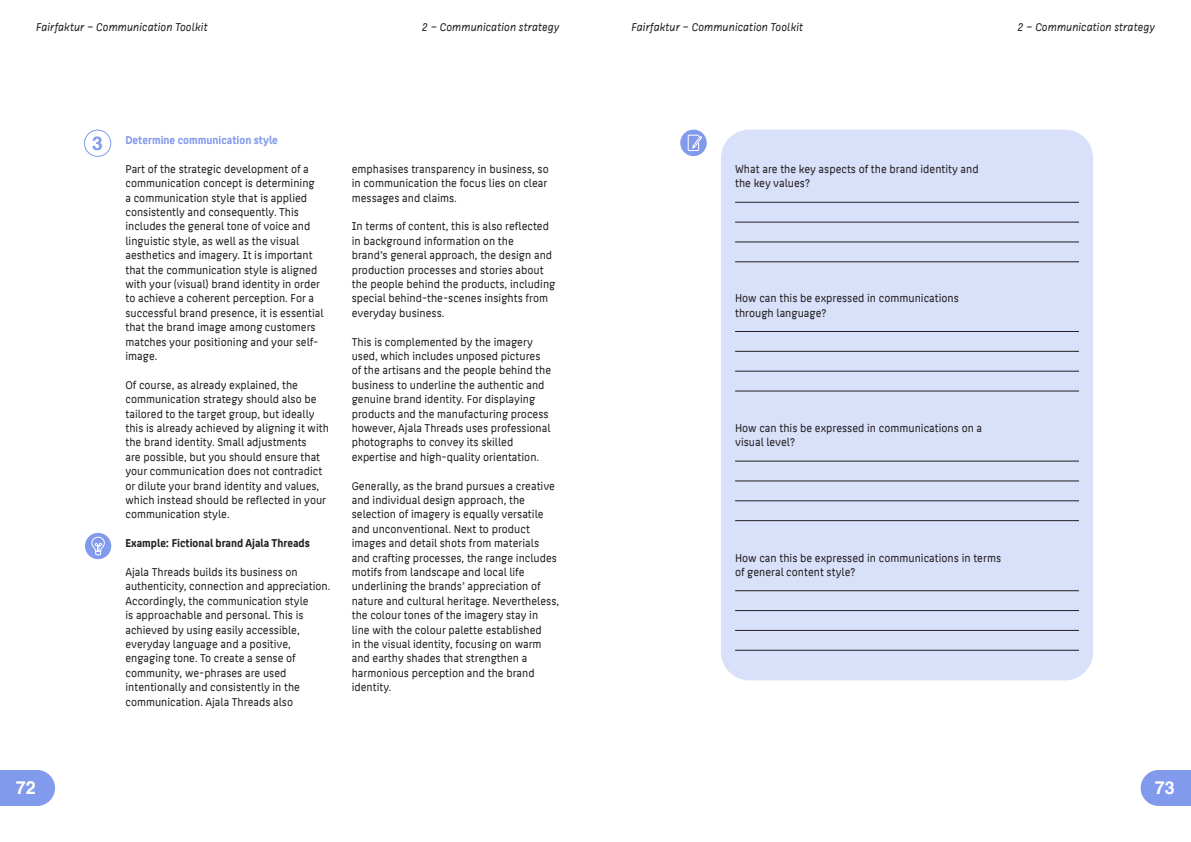
<style>
.page{position:relative;width:1191px;height:842px;background:#fff}
.page>*{position:absolute;margin:0;border:0;box-sizing:border-box;transform-origin:0 0}
.t1{font:700 19.2px "Helvetica";color:#819aeb}
.t2{font:700 18px "Helvetica";color:#fff}
.Fließtext{font:12px/14.4px "HTW Berlin Office";color:#231f20}
.t3{font:italic 12px "HTW Berlin Office";color:#231f20}
.Fließtext-2{font:700 12px "HTW Berlin Office";color:#231f20}
.Fließtext-3{font:700 12px "HTW Berlin Office";color:#819aeb}
</style>
<div class="page">
<svg style="left:1140px;top:770px;width:51px;height:36px;background:#8ca3ec"></svg>
<svg style="left:0;top:770px;width:55px;height:36px;background:#89a1ec"></svg>
<div style="left:721px;top:130px;width:372px;height:550px;background:#d9e0f9;border-radius:28px"></div>
<div style="left:84px;top:130px;width:27px;height:27px;border:1px solid #819aeb;border-radius:50%"></div>
<div style="left:85px;top:533px;width:26px;height:26px;background:#819aeb;border-radius:50%"></div>
<svg style="left:91px;top:536px;width:14px;height:20px"></svg>
<hr style="left:735px;top:481px;width:344px;height:1px;background:#231f20">
<hr style="left:735px;top:500px;width:344px;height:1px;background:#231f20">
<hr style="left:735px;top:520px;width:344px;height:1px;background:#231f20">
<div style="left:680px;top:130px;width:27px;height:26px;background:#819aeb;border-radius:50%"></div>
<svg style="left:687px;top:134px;width:15px;height:23px"></svg>
<hr style="left:735px;top:461px;width:344px;height:1px;background:#231f20">
<hr style="left:735px;top:610px;width:344px;height:1px;background:#231f20">
<hr style="left:735px;top:630px;width:344px;height:1px;background:#231f20">
<hr style="left:735px;top:590px;width:344px;height:1px;background:#231f20">
<hr style="left:735px;top:650px;width:344px;height:1px;background:#231f20">
<hr style="left:735px;top:351px;width:344px;height:1px;background:#231f20">
<hr style="left:735px;top:371px;width:344px;height:1px;background:#231f20">
<hr style="left:735px;top:391px;width:344px;height:1px;background:#231f20">
<hr style="left:735px;top:331px;width:344px;height:1px;background:#231f20">
<hr style="left:735px;top:222px;width:344px;height:1px;background:#231f20">
<hr style="left:735px;top:242px;width:344px;height:1px;background:#231f20">
<hr style="left:735px;top:262px;width:344px;height:1px;background:#231f20">
<hr style="left:735px;top:202px;width:344px;height:1px;background:#231f20">
<p class="t3" style="left:36px;top:20px;width:173px">Fairfaktur – Communication Toolkit</p>
<p class="t3" style="left:631px;top:20px;width:173px">Fairfaktur – Communication Toolkit</p>
<p class="t3" style="left:422px;top:20px;width:139px">2 – Communication strategy</p>
<p class="t3" style="left:1017px;top:20px;width:139px">2 – Communication strategy</p>
<p class="t1" style="left:92px;top:131px;width:12px">3</p>
<p class="Fließtext-3" style="left:125px;top:133px;width:154px">Determine communication style</p>
<p class="Fließtext" style="left:125px;top:162px;width:200px">Part of the strategic development of a communication concept is determining<br>a communication style that is applied consistently and consequently. This includes the general tone of voice and linguistic style, as well as the visual aesthetics and imagery. It is important that the communication style is aligned with your (visual) brand identity in order to achieve a coherent perception. For a successful brand presence, it is essential that the brand image among customers matches your positioning and your self&shy;image.</p>
<p class="Fließtext" style="left:125px;top:378px;width:205px">Of course, as already explained, the communication strategy should also be tailored to the target group, but ideally this is already achieved by aligning it with the brand identity. Small adjustments<br>are possible, but you should ensure that your communication does not contradict or dilute your brand identity and values, which instead should be reflected in your communication style.</p>
<p class="Fließtext-2" style="left:125px;top:537px;width:186px">Example: Fictional brand Ajala Threads</p>
<p class="Fließtext" style="left:125px;top:565px;width:206px">Ajala Threads builds its business on authenticity, connection and appreciation.<br>Accordingly, the communication style<br>is approachable and personal. This is achieved by using easily accessible, everyday language and a positive, engaging tone. To create a sense of community, we-phrases are used intentionally and consistently in the communication. Ajala Threads also</p>
<p class="Fließtext" style="left:352px;top:162px;width:198px;text-align:justify">emphasises transparency in business, so in communication the focus lies on clear messages and claims.</p>
<p class="Fließtext" style="left:352px;top:219px;width:205px">In terms of content, this is also reflected in background information on the<br>brand’s general approach, the design and production processes and stories about the people behind the products, including special behind-the-scenes insights from everyday business.</p>
<p class="Fließtext" style="left:352px;top:335px;width:201px">This is complemented by the imagery used, which includes unposed pictures of the artisans and the people behind the business to underline the authentic and genuine brand identity. For displaying products and the manufacturing process however, Ajala Threads uses professional photographs to convey its skilled expertise and high-quality orientation.</p>
<p class="Fließtext" style="left:352px;top:479px;width:209px">Generally, as the brand pursues a creative and individual design approach, the selection of imagery is equally versatile and unconventional. Next to product images and detail shots from materials and crafting processes, the range includes motifs from landscape and local life underlining the brands’ appreciation of nature and cultural heritage. Nevertheless, the colour tones of the imagery stay in<br>line with the colour palette established<br>in the visual identity, focusing on warm and earthy shades that strengthen a harmonious perception and the brand identity.</p>
<p class="Fließtext" style="left:735px;top:162px;width:245px">What are the key aspects of the brand identity and the key values?</p>
<p class="Fließtext" style="left:735px;top:291px;width:225px">How can this be expressed in communications through language?</p>
<p class="Fließtext" style="left:735px;top:421px;width:249px">How can this be expressed in communications on a visual level?</p>
<p class="Fließtext" style="left:735px;top:551px;width:267px">How can this be expressed in communications in terms of general content style?</p>
<h2 class="t2" style="left:16px;top:777px;width:22px">72</h2>
<h2 class="t2" style="left:1155px;top:777px;width:22px">73</h2>
</div>
